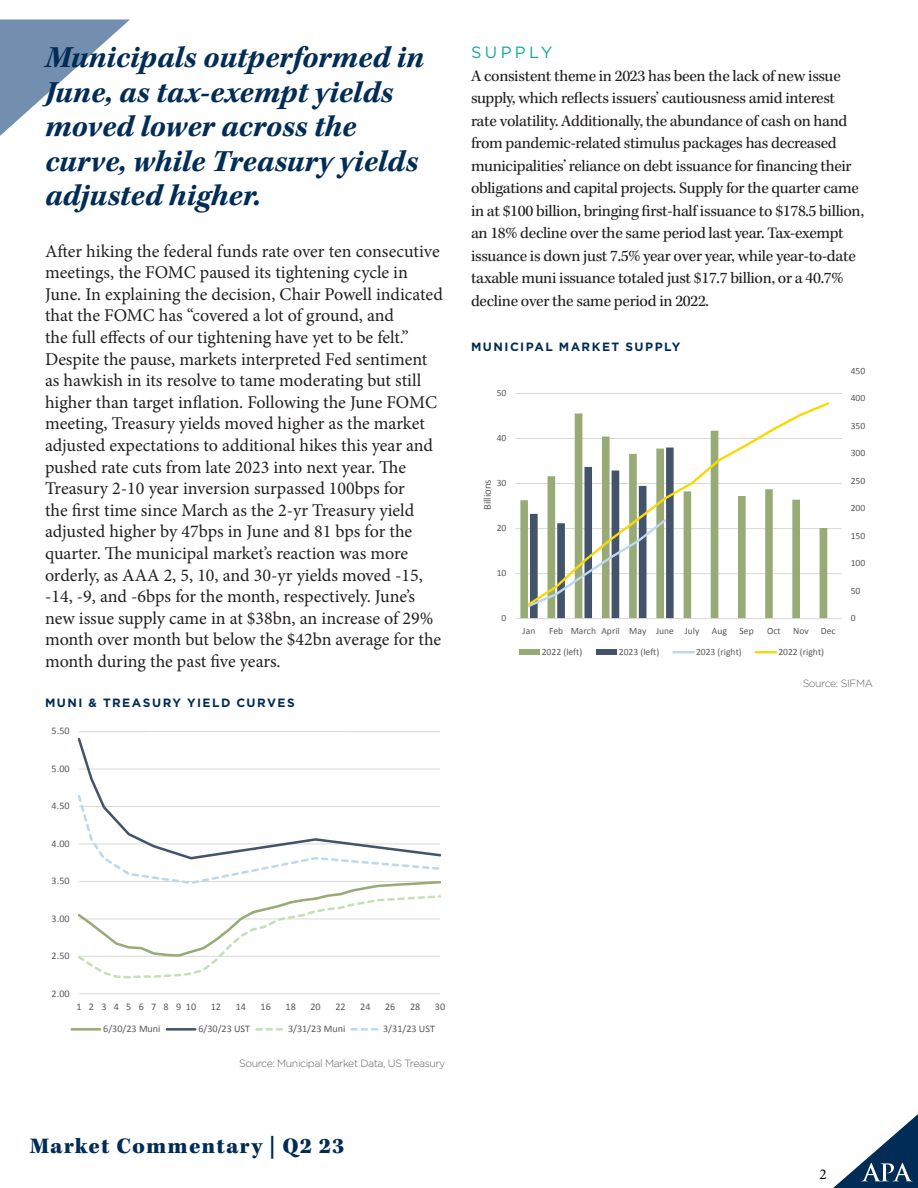
<style>
.page{position:relative;width:918px;height:1188px;background:#fff}
.page>*{position:absolute;margin:0;border:0;box-sizing:border-box;transform-origin:0 0}
.t1{font:italic 700 31.5px/34.5px "Kepler Std";color:#002c55}
.t2{font:900 22.8px "Kepler Std";letter-spacing:.05em;color:#002c55}
.t3{font:18px/21.6px "Minion Pro";letter-spacing:-.005em;color:#231f20}
.t4{font:16.5px/22.5px "Kepler Std";letter-spacing:-.02em;color:#231f20}
.t5{font:16.35px "Gotham";letter-spacing:.205em;color:#12a79d}
.t6{font:15px "Minion Pro";color:#000}
.t7{font:700 12px "Gotham";letter-spacing:.125em;color:#002c55}
.t8{font:10.65px "Calibri";color:#595959}
.t9{font:300 10.5px "Gotham";letter-spacing:-.04em;color:#636366}
.t10{font:10.05px "Calibri";color:#595959}
.t11{font:10.05px "Calibri";letter-spacing:.72em;color:#595959}
.t12{font:9.6px "Calibri";color:#595959}
</style>
<div class="page">
<svg style="left:0;top:19px;width:130px;height:117px"></svg>
<svg style="left:833px;top:1114px;width:85px;height:74px"></svg>
<hr style="left:79px;top:731px;width:361px;height:1px;background:#dad9d8">
<hr style="left:79px;top:993px;width:361px;height:1px;background:#dad9d8">
<svg style="left:79px;top:738px;width:361px;height:55px"></svg>
<svg style="left:79px;top:793px;width:362px;height:186px"></svg>
<hr style="left:72px;top:1028px;width:28px;height:3px;background:#98ab77">
<hr style="left:167px;top:1028px;width:28px;height:3px;background:#43546a">
<svg style="left:257px;top:1028px;width:26px;height:3px"></svg>
<svg style="left:352px;top:1028px;width:26px;height:3px"></svg>
<div style="left:148px;top:732px;width:198px;height:16px;background:#fff"></div>
<hr style="left:515px;top:573px;width:327px;height:1px;background:#dad9d8">
<hr style="left:515px;top:528px;width:327px;height:1px;background:#dad9d8">
<hr style="left:515px;top:483px;width:327px;height:1px;background:#dad9d8">
<hr style="left:515px;top:438px;width:327px;height:1px;background:#dad9d8">
<hr style="left:515px;top:393px;width:327px;height:1px;background:#dad9d8">
<svg style="left:520px;top:500px;width:307px;height:118px"></svg>
<hr style="left:515px;top:618px;width:327px;height:1px;background:#dad9d8">
<svg style="left:526px;top:607px;width:148px;height:12px"></svg>
<svg style="left:526px;top:402px;width:304px;height:205px"></svg>
<div style="left:519px;top:650px;width:21px;height:5px;background:#98ab77"></div>
<div style="left:596px;top:650px;width:21px;height:5px;background:#43546a"></div>
<hr style="left:673px;top:651px;width:21px;height:2px;background:#bcd8ef">
<hr style="left:756px;top:651px;width:20px;height:2px;background:#f9d808">
<h1 class="t1" style="left:45px;top:41px;width:381px">Municipals outperformed in<br>June, as tax-exempt yields moved lower across the curve, while Treasury yields adjusted higher.</h1>
<p class="t3" style="left:45px;top:240px;width:399px">After hiking the federal funds rate over ten consecutive meetings, the FOMC paused its tightening cycle in June. In explaining the decision, Chair Powell indicated that the FOMC has “covered a lot of ground, and<br>the full effects of our tightening have yet to be felt.” Despite the pause, markets interpreted Fed sentiment as hawkish in its resolve to tame moderating but still higher than target inflation. Following the June FOMC meeting, Treasury yields moved higher as the market adjusted expectations to additional hikes this year and pushed rate cuts from late 2023 into next year. The Treasury 2-10 year inversion surpassed 100bps for<br>the first time since March as the 2-yr Treasury yield adjusted higher by 47bps in June and 81 bps for the quarter. The municipal market’s reaction was more orderly, as AAA 2, 5, 10, and 30-yr yields moved -15, -14, -9, and -6bps for the month, respectively. June’s new issue supply came in at $38bn, an increase of 29% month over month but below the $42bn average for the month during the past five years.</p>
<p class="t7" style="left:45px;top:695px;width:251px">MUNI &amp; TREASURY YIELD CURVES</p>
<p class="t10" style="left:52px;top:724px;width:19px">5.50</p>
<p class="t10" style="left:52px;top:762px;width:19px">5.00</p>
<p class="t10" style="left:52px;top:799px;width:19px">4.50</p>
<p class="t10" style="left:52px;top:836px;width:19px">4.00</p>
<p class="t10" style="left:52px;top:874px;width:19px">3.50</p>
<p class="t10" style="left:52px;top:911px;width:19px">3.00</p>
<p class="t10" style="left:52px;top:949px;width:19px">2.50</p>
<p class="t10" style="left:52px;top:986px;width:19px">2.00</p>
<p class="t11" style="left:76px;top:999px;width:121px">12345678910</p>
<p class="t10" style="left:211px;top:999px;width:12px">12</p>
<p class="t10" style="left:236px;top:999px;width:12px">14</p>
<p class="t10" style="left:261px;top:999px;width:12px">16</p>
<p class="t10" style="left:286px;top:999px;width:12px">18</p>
<p class="t10" style="left:310px;top:999px;width:12px">20</p>
<p class="t10" style="left:335px;top:999px;width:12px">22</p>
<p class="t10" style="left:360px;top:999px;width:12px">24</p>
<p class="t10" style="left:385px;top:999px;width:12px">26</p>
<p class="t10" style="left:410px;top:999px;width:12px">28</p>
<p class="t10" style="left:435px;top:999px;width:12px">30</p>
<p class="t10" style="left:103px;top:1022px;width:59px">6/30/23 Muni</p>
<p class="t10" style="left:198px;top:1022px;width:53px">6/30/23 UST</p>
<p class="t10" style="left:288px;top:1022px;width:59px">3/31/23 Muni</p>
<p class="t10" style="left:383px;top:1022px;width:53px">3/31/23 UST</p>
<p class="t9" style="left:239px;top:1057px;width:208px">Source: Municipal Market Data, US Treasury</p>
<p class="t5" style="left:471px;top:42px;width:83px">SUPPLY</p>
<p class="t4" style="left:471px;top:65px;width:395px">A consistent theme in 2023 has been the lack of new issue supply, which reflects issuers’ cautiousness amid interest rate volatility. Additionally, the abundance of cash on hand from pandemic-related stimulus packages has decreased municipalities’ reliance on debt issuance for financing their obligations and capital projects. Supply for the quarter came in at $100 billion, bringing first-half issuance to $178.5 billion, an 18% decline over the same period last year. Tax-exempt issuance is down just 7.5% year over year, while year-to-date taxable muni issuance totaled just $17.7 billion, or a 40.7% decline over the same period in 2022.</p>
<p class="t7" style="left:471px;top:338px;width:211px">MUNICIPAL MARKET SUPPLY</p>
<p class="t12" style="left:497px;top:386px;width:11px">50</p>
<p class="t12" style="left:497px;top:431px;width:11px">40</p>
<p class="t8" style="left:480px;top:510px;width:32px;rotate:-90deg">Billions</p>
<p class="t12" style="left:497px;top:476px;width:11px">30</p>
<p class="t12" style="left:497px;top:521px;width:11px">20</p>
<p class="t12" style="left:497px;top:566px;width:11px">10</p>
<p class="t12" style="left:502px;top:612px;width:6px">0</p>
<p class="t12" style="left:851px;top:364px;width:16px">450</p>
<p class="t12" style="left:851px;top:391px;width:16px">400</p>
<p class="t12" style="left:851px;top:419px;width:16px">350</p>
<p class="t12" style="left:851px;top:446px;width:16px">300</p>
<p class="t12" style="left:851px;top:474px;width:16px">250</p>
<p class="t12" style="left:851px;top:501px;width:16px">200</p>
<p class="t12" style="left:851px;top:529px;width:16px">150</p>
<p class="t12" style="left:851px;top:556px;width:16px">100</p>
<p class="t12" style="left:851px;top:584px;width:11px">50</p>
<p class="t12" style="left:523px;top:624px;width:14px">Jan</p>
<p class="t12" style="left:549px;top:624px;width:152px">Feb March April May June July</p>
<p class="t12" style="left:712px;top:624px;width:17px">Aug</p>
<p class="t12" style="left:740px;top:624px;width:16px">Sep</p>
<p class="t12" style="left:767px;top:624px;width:15px">Oct</p>
<p class="t12" style="left:793px;top:624px;width:17px">Nov</p>
<p class="t12" style="left:821px;top:624px;width:16px">Dec</p>
<p class="t12" style="left:542px;top:645px;width:42px">2022 (left)</p>
<p class="t12" style="left:619px;top:645px;width:42px">2023 (left)</p>
<p class="t12" style="left:696px;top:645px;width:47px">2023 (right)</p>
<p class="t12" style="left:778px;top:645px;width:47px">2022 (right)</p>
<p class="t12" style="left:851px;top:612px;width:6px">0</p>
<p class="t9" style="left:803px;top:676px;width:72px">Source: SIFMA</p>
<p class="t2" style="left:30px;top:1133px;width:316px">Market Commentary | Q2 23</p>
<p class="t6" style="left:820px;top:1165px;width:9px">2</p>
</div>
